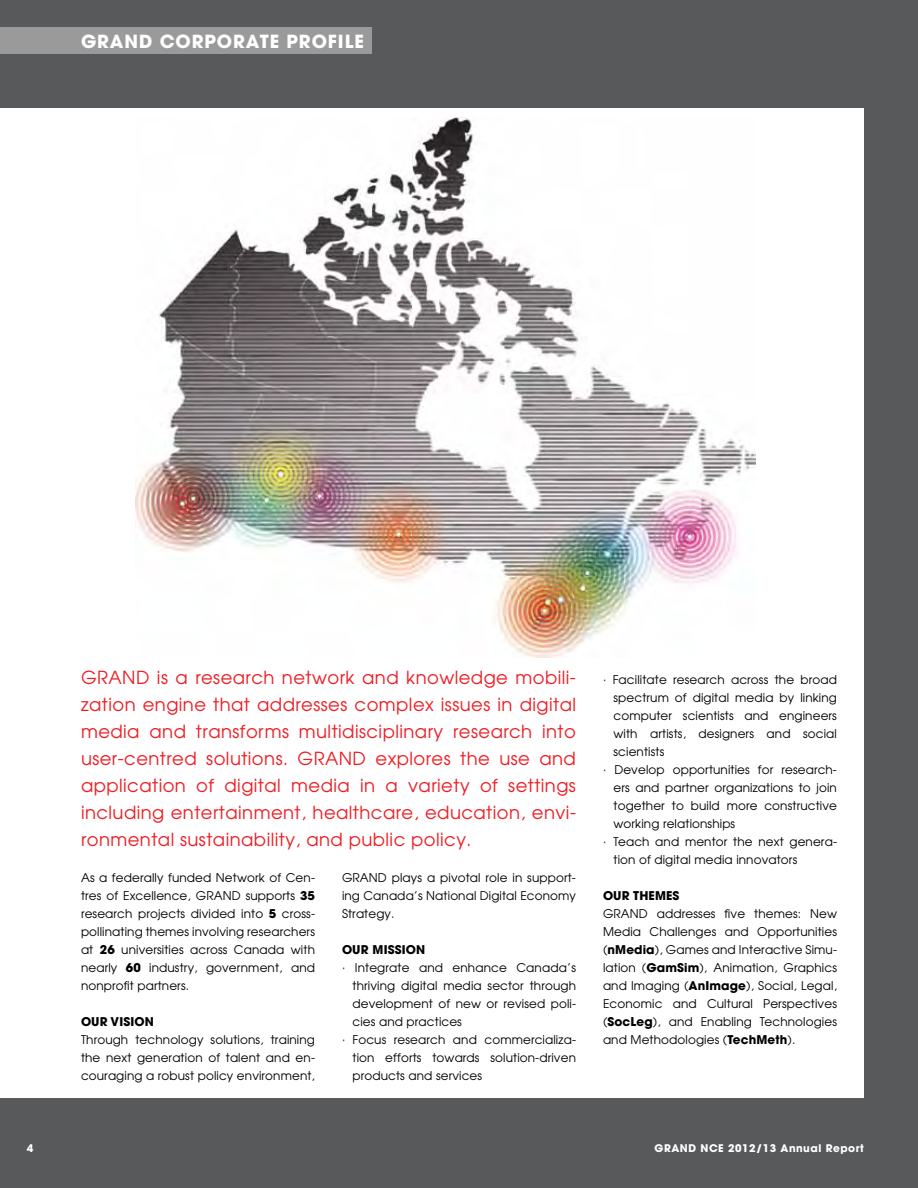
<style>
.page{position:relative;width:918px;height:1188px;background:#58595b}
.page>*{position:absolute;margin:0;border:0;box-sizing:border-box;transform-origin:0 0}
.t1{font:18px/27px "Avant Garde";letter-spacing:.025em;color:#ed1d24;text-align:justify}
.t2{font:700 18px "Avant Garde";letter-spacing:.05em;color:#fff}
.t3{font:12px/18px "Avant Garde";letter-spacing:.01em;color:#000;text-align:justify}
.t4{font:700 12px "Avant Garde";letter-spacing:.01em;color:#000}
.t5{font:700 10.5px "Avant Garde";letter-spacing:.05em;color:#fff}
.s1{font-weight:700}
</style>
<div class="page">
<div style="left:0;top:108px;width:864px;height:990px;background:#fff"></div>
<div style="left:0;top:27px;width:372px;height:27px;background:#9a9a9b"></div>
<img style="left:136px;top:118px;width:619px;height:540px">
<h1 class="t2" style="left:81px;top:29px;width:150px">GRAND CORPORATE</h1>
<h1 class="t2" style="left:287px;top:29px;width:14px">PRO</h1>
<h1 class="t2" style="left:328px;top:29px;width:19px">FILE</h1>
<p class="t1" style="left:81px;top:663px;width:497px">GRAND is a research network and knowledge mobili&shy;zation engine that addresses complex issues in digital media and transforms multidisciplinary research into user-centred solutions. GRAND explores the use and application of digital media in a variety of settings including entertainment, healthcare, education, envi&shy;ronmental sustainability, and public policy.</p>
<p class="t3" style="left:81px;top:868px;width:236px">As a federally funded Network of Cen&shy;tres of Excellence, GRAND supports <span class="s1">35 </span>research projects divided into <span class="s1">5</span> cross&shy;pollinating themes involving researchers at <span class="s1">26</span> universities across Canada with nearly <span class="s1">60</span> industry, government, and nonprofit partners.</p>
<p class="t4" style="left:81px;top:1014px;width:46px">OUR VISION</p>
<p class="t3" style="left:81px;top:1030px;width:236px">Through technology solutions, training the next generation of talent and en&shy;couraging a robust policy environment,</p>
<p class="t3" style="left:342px;top:868px;width:236px">GRAND plays a pivotal role in support&shy;ing Canada’s National Digital Economy Strategy.</p>
<p class="t4" style="left:342px;top:942px;width:50px">OUR MISSION</p>
<p class="t3" style="left:342px;top:958px;width:236px">· Integrate and enhance Canada’s</p>
<p class="t3" style="left:352px;top:976px;width:225px">thriving digital media sector through</p>
<p class="t3" style="left:352px;top:994px;width:225px">development of new or revised poli-</p>
<p class="t3" style="left:352px;top:1012px;width:111px">cies and practices</p>
<p class="t3" style="left:342px;top:1030px;width:236px">· Focus research and commercializa-</p>
<p class="t3" style="left:352px;top:1048px;width:225px">tion efforts towards solution-driven</p>
<p class="t3" style="left:352px;top:1066px;width:131px">products and services</p>
<p class="t3" style="left:603px;top:670px;width:236px">· Facilitate research across the broad</p>
<p class="t3" style="left:614px;top:688px;width:225px">spectrum of digital media by linking</p>
<p class="t3" style="left:614px;top:706px;width:225px">computer scientists and engineers</p>
<p class="t3" style="left:614px;top:724px;width:225px">with artists, designers and social</p>
<p class="t3" style="left:614px;top:742px;width:52px">scientists</p>
<p class="t3" style="left:603px;top:760px;width:235px">· Develop opportunities for research-</p>
<p class="t3" style="left:614px;top:778px;width:225px">ers and partner organizations to join</p>
<p class="t3" style="left:614px;top:796px;width:225px">together to build more constructive</p>
<p class="t3" style="left:614px;top:814px;width:123px">working relationships</p>
<p class="t3" style="left:603px;top:832px;width:236px">· Teach and mentor the next genera-</p>
<p class="t3" style="left:614px;top:850px;width:185px">tion of digital media innovators</p>
<p class="t4" style="left:603px;top:888px;width:55px">OUR THEMES</p>
<p class="t3" style="left:603px;top:904px;width:236px">GRAND addresses five themes: New Media Challenges and Opportunities (<span class="s1">NMEDIA</span>), Games and Interactive Simu&shy;lation (<span class="s1">GAMSIM</span>), Animation, Graphics and Imaging (<span class="s1">ANIMAGE</span>), Social, Legal, Economic and Cultural Perspectives (<span class="s1">SOCLEG</span>), and Enabling Technologies and Methodologies (<span class="s1">TECHMETH</span>).</p>
<p class="t5" style="left:27px;top:1141px;width:8px">4</p>
<p class="t5" style="left:655px;top:1141px;width:211px">GRAND NCE 2012/13 ANNUAL REPORT</p>
</div>
